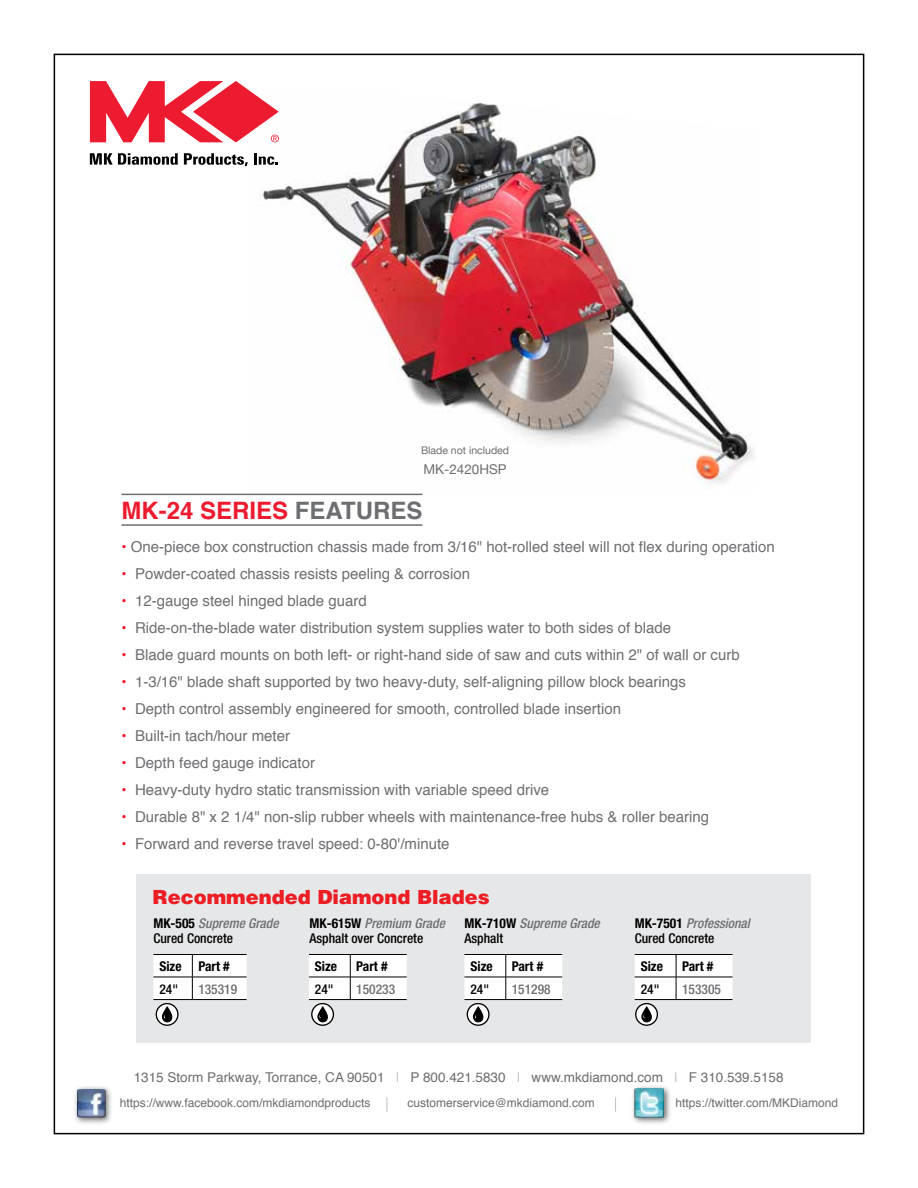
<style>
.page{position:relative;width:918px;height:1188px;background:#fff}
.page>*{position:absolute;margin:0;border:0;box-sizing:border-box;transform-origin:0 0}
.t1{font:700 24px "Helvetica";color:#ed1b2f}
.t2{font:900 19.5px "Helvetica";color:#ed1d24}
.t3{font:15px "Helvetica";color:#6d6e71}
.t4{font:500 condensed 13.5px/15px "Helvetica Neue";color:#000}
.t5{font:13.5px "Helvetica";color:#6d6e71}
.t6{font:700 condensed 13.5px "Helvetica Neue";color:#000}
.t7{font:italic 500 condensed 13.5px/15px "Helvetica Neue";color:#6d6e71}
.t8{font:500 condensed 13.5px "Helvetica Neue";color:#6d6e71}
.t9{font:13.5px "Helvetica Neue";color:#6d6e71}
.t10{font:12px "Helvetica";color:#6d6e71}
.t11{font:10.5px "Helvetica Neue";color:#6d6e71}
.s1{color:#6d6e71}
.s2{color:#ed1b2f}
.s3{font-weight:700}
.s4{font-style:italic;color:#6d6e71}
.s5{font-weight:700;font-style:normal;color:#000}
.s6{font-style:normal;color:#000}
.s7{color:#bcbec0}
</style>
<div class="page">
<img style="left:260px;top:103px;width:494px;height:386px">
<hr style="left:122px;top:494px;width:300px;height:1px;background:#6d6e71">
<hr style="left:122px;top:524px;width:300px;height:2px;background:#6d6e71">
<div style="left:136px;top:874px;width:675px;height:168px;background:#e6e7e8"></div>
<svg style="left:153px;top:954px;width:94px;height:46px;background:#ececec"></svg>
<svg style="left:309px;top:954px;width:98px;height:46px;background:#ececec"></svg>
<svg style="left:464px;top:954px;width:98px;height:46px;background:#ececec"></svg>
<svg style="left:635px;top:954px;width:98px;height:46px;background:#ececec"></svg>
<svg style="left:156px;top:1004px;width:22px;height:21px"></svg>
<div style="left:156px;top:1003px;width:23px;height:23px;border:1px solid #000;border-radius:50%"></div>
<svg style="left:162px;top:1007px;width:10px;height:15px"></svg>
<svg style="left:312px;top:1004px;width:21px;height:21px"></svg>
<div style="left:311px;top:1003px;width:23px;height:23px;border:1px solid #000;border-radius:50%"></div>
<svg style="left:318px;top:1007px;width:10px;height:15px"></svg>
<svg style="left:467px;top:1004px;width:22px;height:21px"></svg>
<div style="left:467px;top:1003px;width:23px;height:23px;border:1px solid #000;border-radius:50%"></div>
<svg style="left:473px;top:1007px;width:10px;height:15px"></svg>
<svg style="left:636px;top:1004px;width:21px;height:21px"></svg>
<div style="left:635px;top:1003px;width:23px;height:23px;border:1px solid #000;border-radius:50%"></div>
<svg style="left:642px;top:1007px;width:10px;height:15px"></svg>
<div style="left:631px;top:1085px;width:41px;height:41px;background:#000;opacity:.6"></div>
<img style="left:633px;top:1089px;width:30px;height:30px">
<div style="left:73px;top:1085px;width:40px;height:40px;background:#000;opacity:.6"></div>
<img style="left:78px;top:1089px;width:29px;height:29px">
<svg style="left:387px;top:1097px;width:1px;height:15px"></svg>
<svg style="left:615px;top:1097px;width:1px;height:15px"></svg>
<svg style="left:90px;top:81px;width:189px;height:61px"></svg>
<svg style="left:90px;top:153px;width:88px;height:12px"></svg>
<svg style="left:184px;top:153px;width:64px;height:13px"></svg>
<svg style="left:254px;top:153px;width:24px;height:12px"></svg>
<p class="t11" style="left:421px;top:444px;width:90px">Blade not included</p>
<p class="t9" style="left:423px;top:462px;width:85px">MK-2420HSP</p>
<h1 class="t1" style="left:122px;top:494px;width:302px">MK-24 SERIES <span class="s1">FEATURES</span></h1>
<p class="t3" style="left:122px;top:536px;width:655px"><span class="s2">•</span> One-piece box construction chassis made from 3/16" hot-rolled steel will not flex during operation</p>
<p class="t3" style="left:122px;top:563px;width:350px"><span class="s2">•</span> Powder-coated chassis resists peeling &amp; corrosion</p>
<p class="t3" style="left:122px;top:590px;width:247px"><span class="s2">•</span> 12-gauge steel hinged blade guard</p>
<p class="t3" style="left:122px;top:617px;width:551px"><span class="s2">•</span> Ride-on-the-blade water distribution system supplies water to both sides of blade</p>
<p class="t3" style="left:122px;top:644px;width:620px"><span class="s2">•</span> Blade guard mounts on both left- or right-hand side of saw and cuts within 2" of wall or curb</p>
<p class="t3" style="left:122px;top:671px;width:566px"><span class="s2">•</span> 1-3/16" blade shaft supported by two heavy-duty, self-aligning pillow block bearings</p>
<p class="t3" style="left:122px;top:698px;width:501px"><span class="s2">•</span> Depth control assembly engineered for smooth, controlled blade insertion</p>
<p class="t3" style="left:122px;top:725px;width:170px"><span class="s2">•</span> Built-in tach/hour meter</p>
<p class="t3" style="left:122px;top:752px;width:195px"><span class="s2">•</span> Depth feed gauge indicator</p>
<p class="t3" style="left:122px;top:779px;width:429px"><span class="s2">•</span> Heavy-duty hydro static transmission with variable speed drive</p>
<p class="t3" style="left:122px;top:806px;width:589px"><span class="s2">•</span> Durable 8" x 2 1/4" non-slip rubber wheels with maintenance-free hubs &amp; roller bearing</p>
<p class="t3" style="left:122px;top:833px;width:330px"><span class="s2">•</span> Forward and reverse travel speed: 0-80'/minute</p>
<h2 class="t2" style="left:153px;top:884px;width:338px">Recommended Diamond Blades</h2>
<p class="t4" style="left:309px;top:915px;width:137px"><span class="s3">MK-615W</span> <span class="s4">Premium Grade<br></span>Asphalt over Concrete</p>
<p class="t4" style="left:635px;top:915px;width:117px"><span class="s3">MK-7501</span> <span class="s4">Professional<br></span>Cured Concrete</p>
<p class="t4" style="left:153px;top:915px;width:127px"><span class="s3">MK-505</span> <span class="s4">Supreme Grade<br></span>Cured Concrete</p>
<p class="t7" style="left:464px;top:915px;width:137px"><span class="s5">MK-710W</span> Supreme Grade<br><span class="s6">Asphalt</span></p>
<p class="t6" style="left:159px;top:958px;width:72px">Size Part #</p>
<p class="t4" style="left:159px;top:981px;width:20px">24"</p>
<p class="t8" style="left:198px;top:981px;width:40px">135319</p>
<p class="t6" style="left:315px;top:958px;width:24px">Size</p>
<p class="t6" style="left:356px;top:958px;width:33px">Part #</p>
<p class="t4" style="left:315px;top:981px;width:20px">24"</p>
<p class="t8" style="left:356px;top:981px;width:40px">150233</p>
<p class="t6" style="left:470px;top:958px;width:24px">Size</p>
<p class="t6" style="left:512px;top:958px;width:33px">Part #</p>
<p class="t4" style="left:470px;top:981px;width:20px">24"</p>
<p class="t8" style="left:512px;top:981px;width:40px">151298</p>
<p class="t6" style="left:641px;top:958px;width:24px">Size</p>
<p class="t6" style="left:682px;top:958px;width:33px">Part #</p>
<p class="t4" style="left:641px;top:981px;width:20px">24"</p>
<p class="t8" style="left:682px;top:981px;width:40px">153305</p>
<p class="t5" style="left:134px;top:1068px;width:651px">1315 Storm Parkway, Torrance, CA 90501 <span class="s7">|</span> P 800.421.5830 <span class="s7">|</span> www.mkdiamond.com <span class="s7">|</span> F 310.539.5158</p>
<p class="t10" style="left:120px;top:1094px;width:252px">https://www.facebook.com/mkdiamondproducts</p>
<p class="t10" style="left:407px;top:1094px;width:189px">customerservice@mkdiamond.com</p>
<p class="t10" style="left:676px;top:1094px;width:164px">https://twitter.com/MKDiamond</p>
</div>
